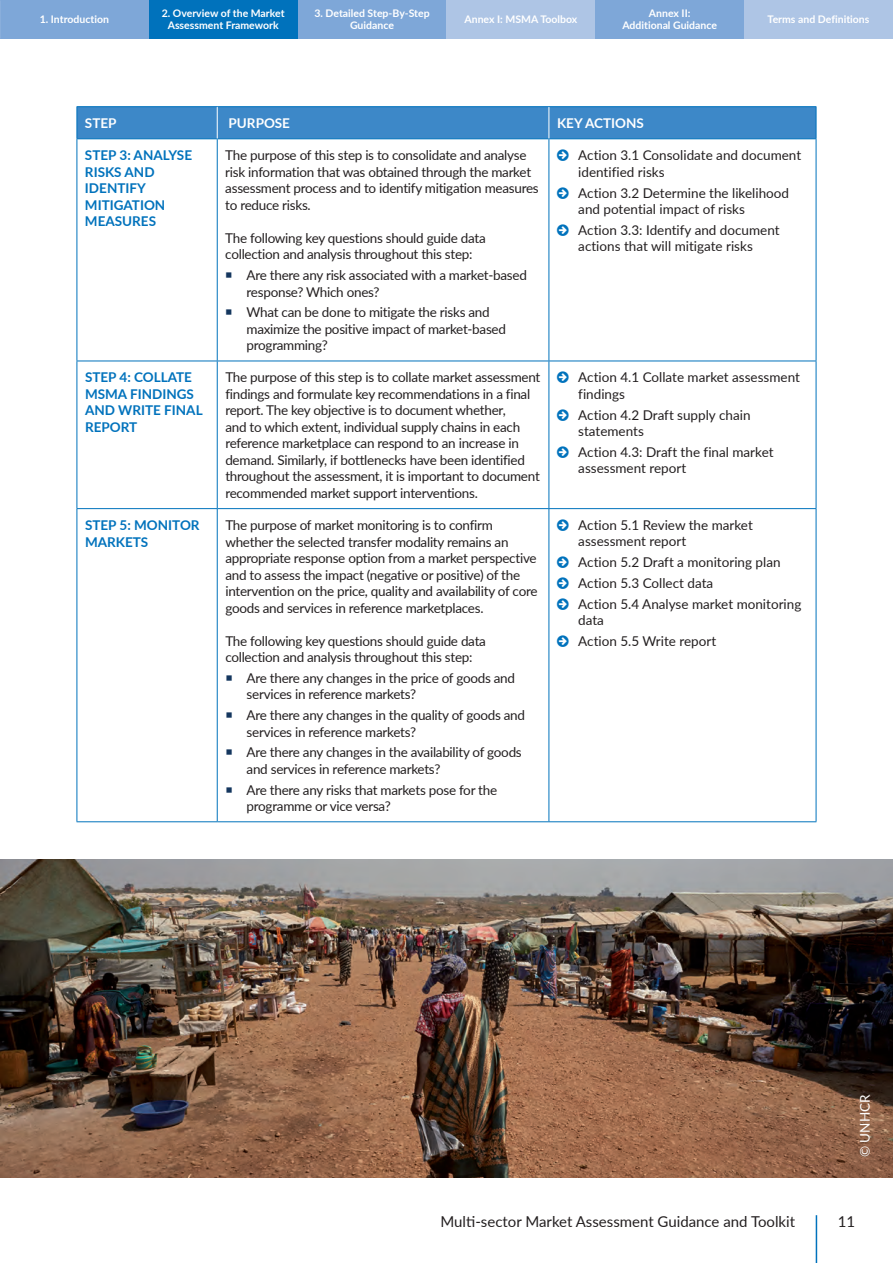
<style>
.page{position:relative;width:893px;height:1263px;background:#fff}
.page>*{position:absolute;margin:0;border:0;box-sizing:border-box;transform-origin:0 0}
.t1{font:15px "Lato";color:#231f20}
.t2{font:13.5px/16.5px "Lato";letter-spacing:-.02em;color:#231f20}
.t3{font:13.5px/16.5px "Lato";color:#231f20}
.t4{font:700 13.5px/16.5px "Lato";color:#0072bc}
.t5{font:700 13.5px "Lato";color:#fff}
.t6{font:13.5px "Lato";color:#fff}
.t7{font:700 10.5px/12px "Lato";color:#fff;text-align:center}
</style>
<div class="page">
<hr style="left:816px;top:1215px;width:1px;height:48px;background:#0072bc">
<div style="left:0;top:0;width:149px;height:38px;background:#7ea7d8"></div>
<div style="left:149px;top:0;width:149px;height:38px;background:#0072bc"></div>
<div style="left:298px;top:0;width:148px;height:38px;background:#7ea7d8"></div>
<div style="left:595px;top:0;width:149px;height:38px;background:#7ea7d8"></div>
<div style="left:744px;top:0;width:149px;height:38px;background:#aec5e5"></div>
<div style="left:446px;top:0;width:149px;height:38px;background:#aec5e5"></div>
<div style="left:78px;top:107px;width:738px;height:31px;background:#3d88c8"></div>
<hr style="left:77px;top:106px;width:140px;height:1px;background:#0072bc">
<hr style="left:77px;top:107px;width:1px;height:31px;background:#0072bc">
<hr style="left:217px;top:106px;width:332px;height:1px;background:#0072bc">
<hr style="left:549px;top:106px;width:267px;height:1px;background:#0072bc">
<hr style="left:816px;top:107px;width:1px;height:31px;background:#0072bc">
<hr style="left:77px;top:138px;width:140px;height:1px;background:#0072bc">
<hr style="left:77px;top:508px;width:140px;height:1px;background:#0072bc">
<hr style="left:217px;top:138px;width:332px;height:1px;background:#0072bc">
<hr style="left:549px;top:138px;width:267px;height:1px;background:#0072bc">
<hr style="left:217px;top:508px;width:332px;height:1px;background:#0072bc">
<hr style="left:549px;top:508px;width:267px;height:1px;background:#0072bc">
<hr style="left:77px;top:139px;width:1px;height:222px;background:#0072bc">
<hr style="left:217px;top:139px;width:1px;height:222px;background:#0072bc">
<hr style="left:549px;top:139px;width:1px;height:222px;background:#0072bc">
<hr style="left:816px;top:139px;width:1px;height:222px;background:#0072bc">
<hr style="left:77px;top:361px;width:140px;height:1px;background:#0072bc">
<hr style="left:77px;top:361px;width:1px;height:147px;background:#0072bc">
<hr style="left:217px;top:361px;width:332px;height:1px;background:#0072bc">
<hr style="left:217px;top:361px;width:1px;height:147px;background:#0072bc">
<hr style="left:549px;top:361px;width:267px;height:1px;background:#0072bc">
<hr style="left:549px;top:361px;width:1px;height:147px;background:#0072bc">
<hr style="left:816px;top:361px;width:1px;height:147px;background:#0072bc">
<hr style="left:77px;top:509px;width:1px;height:312px;background:#0072bc">
<hr style="left:217px;top:509px;width:1px;height:312px;background:#0072bc">
<hr style="left:549px;top:509px;width:1px;height:312px;background:#0072bc">
<hr style="left:816px;top:509px;width:1px;height:312px;background:#0072bc">
<hr style="left:77px;top:821px;width:140px;height:1px;background:#0072bc">
<hr style="left:217px;top:821px;width:332px;height:1px;background:#0072bc">
<hr style="left:549px;top:821px;width:267px;height:1px;background:#0072bc">
<hr style="left:217px;top:107px;width:1px;height:31px;background:#fff">
<hr style="left:549px;top:107px;width:1px;height:31px;background:#fff">
<img style="left:0;top:859px;width:893px;height:319px">
<p class="t7" style="left:40px;top:13px;width:71px">1. Introduction</p>
<p class="t7" style="left:162px;top:7px;width:124px">2. Overview of the Market<br>Assessment Framework</p>
<p class="t7" style="left:314px;top:7px;width:117px">3. Detailed Step-By-Step<br>Guidance</p>
<p class="t7" style="left:622px;top:7px;width:96px">Annex II:<br>Additional Guidance</p>
<p class="t7" style="left:464px;top:13px;width:114px">Annex I: MSMA Toolbox</p>
<p class="t7" style="left:768px;top:13px;width:103px">Terms and Definitions</p>
<p class="t5" style="left:85px;top:113px;width:33px">STEP</p>
<p class="t5" style="left:229px;top:113px;width:63px">PURPOSE</p>
<p class="t5" style="left:557px;top:113px;width:88px">KEY ACTIONS</p>
<p class="t4" style="left:85px;top:147px;width:109px">STEP 3: ANALYSE<br>RISKS AND<br>IDENTIFY<br>MITIGATION<br>MEASURES</p>
<p class="t2" style="left:225px;top:147px;width:315px">The purpose of this step is to consolidate and analyse risk information that was obtained through the market assessment process and to identify mitigation measures to reduce risks.</p>
<p class="t2" style="left:225px;top:229px;width:262px">The following key questions should guide data collection and analysis throughout this step:</p>
<p class="t2" style="left:247px;top:266px;width:282px">Are there any risk associated with a market-based response? Which ones?</p>
<p class="t2" style="left:247px;top:304px;width:261px">What can be done to mitigate the risks and maximize the positive impact of market-based programming?</p>
<p class="t3" style="left:578px;top:147px;width:224px">Action 3.1 Consolidate and document identified risks</p>
<p class="t3" style="left:578px;top:184px;width:212px">Action 3.2 Determine the likelihood and potential impact of risks</p>
<p class="t3" style="left:578px;top:221px;width:203px">Action 3.3: Identify and document actions that will mitigate risks</p>
<p class="t4" style="left:85px;top:369px;width:119px">STEP 4: COLLATE<br>MSMA FINDINGS<br>AND WRITE FINAL<br>REPORT</p>
<p class="t2" style="left:225px;top:369px;width:317px">The purpose of this step is to collate market assessment findings and formulate key recommendations in a final report. The key objective is to document whether,<br>and to which extent, individual supply chains in each reference marketplace can respond to an increase in demand. Similarly, if bottlenecks have been identified throughout the assessment, it is important to document recommended market support interventions.</p>
<p class="t3" style="left:578px;top:369px;width:223px">Action 4.1 Collate market assessment findings</p>
<p class="t3" style="left:578px;top:406px;width:174px">Action 4.2 Draft supply chain statements</p>
<p class="t3" style="left:578px;top:443px;width:197px">Action 4.3: Draft the final market assessment report</p>
<p class="t4" style="left:85px;top:516px;width:116px">STEP 5: MONITOR<br>MARKETS</p>
<p class="t2" style="left:225px;top:516px;width:314px">The purpose of market monitoring is to confirm whether the selected transfer modality remains an appropriate response option from a market perspective and to assess the impact (negative or positive) of the intervention on the price, quality and availability of core goods and services in reference marketplaces.</p>
<p class="t2" style="left:225px;top:632px;width:262px">The following key questions should guide data collection and analysis throughout this step:</p>
<p class="t2" style="left:247px;top:669px;width:270px">Are there any changes in the price of goods and services in reference markets?</p>
<p class="t2" style="left:247px;top:706px;width:280px">Are there any changes in the quality of goods and services in reference markets?</p>
<p class="t2" style="left:247px;top:743px;width:277px">Are there any changes in the availability of goods and services in reference markets?</p>
<p class="t2" style="left:247px;top:781px;width:252px">Are there any risks that markets pose for the programme or vice versa?</p>
<p class="t3" style="left:578px;top:516px;width:176px">Action 5.1 Review the market assessment report</p>
<p class="t3" style="left:578px;top:551px;width:225px;line-height:20.7px">Action 5.2 Draft a monitoring plan<br>Action 5.3 Collect data<br>Action 5.4 Analyse market monitoring</p>
<p class="t3" style="left:578px;top:609px;width:139px;line-height:20.7px">data<br>Action 5.5 Write report</p>
<p class="t6" style="left:855px;top:1157px;width:64px;rotate:-90deg">© UNHCR</p>
<p class="t1" style="left:440px;top:1211px;width:356px">Multi-sector Market Assessment Guidance and Toolkit</p>
<p class="t1" style="left:838px;top:1211px;width:19px">11</p>
</div>
